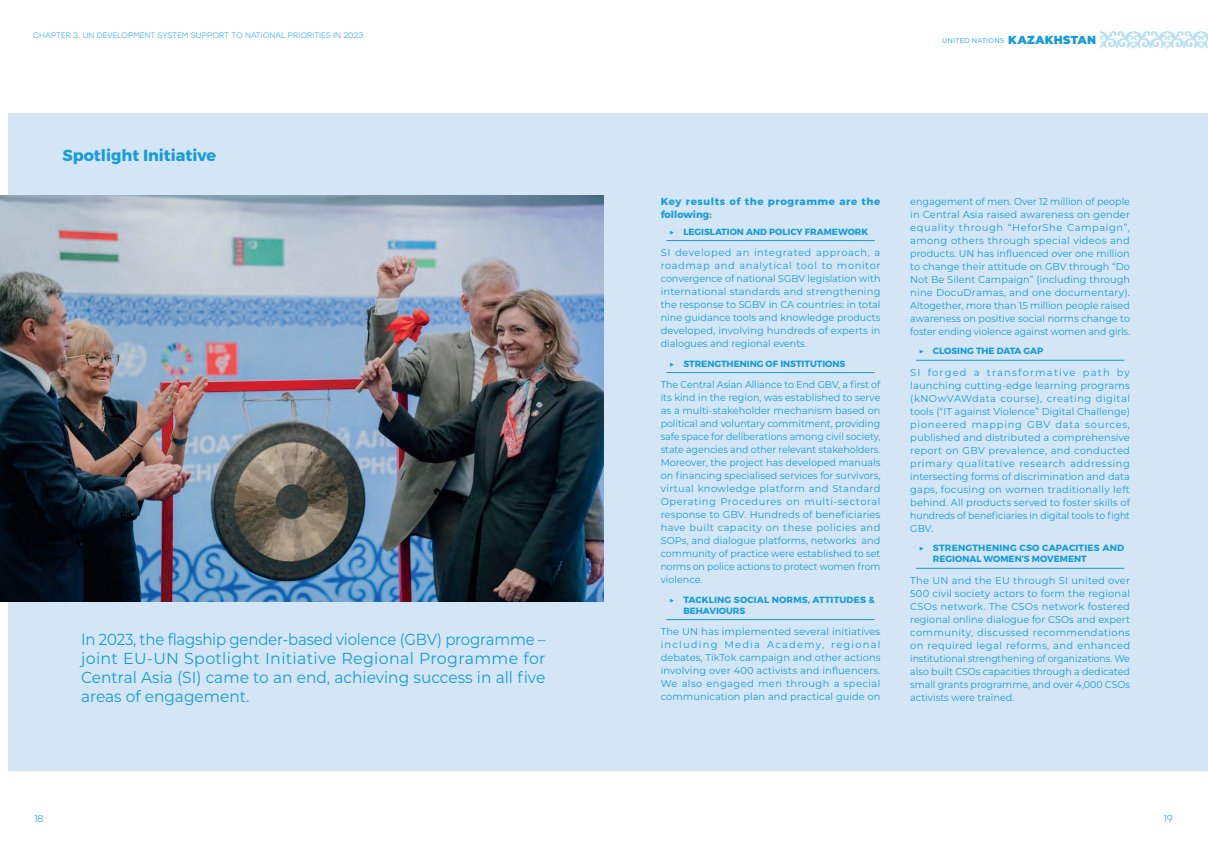
<style>
.page{position:relative;width:1208px;height:859px;background:#fff}
.page>*{position:absolute;margin:0;border:0;box-sizing:border-box;transform-origin:0 0}
.t1{font:16px/19.2px "Montserrat";color:#169cd8;text-align:justify;scale:.93 1}
.t2{font:700 16px "Montserrat";color:#169cd8}
.t3{font:10px/13px "Montserrat";letter-spacing:-.005em;color:#169cd8;text-align:justify}
.t4{font:10px/13px "Montserrat";letter-spacing:-.005em;color:#169cd8;text-align:justify;scale:.95 1}
.t5{font:10px/13px "Montserrat";letter-spacing:-.005em;color:#169cd8;text-align:justify;scale:.96 1}
.t6{font:700 10px/13px "Montserrat";letter-spacing:.05em;color:#169cd8}
.t7{font:300 10px "Stolzl";color:#169cd8}
.t8{font:700 9px/11px "Montserrat";color:#169cd8}
.t9{font:700 9px/11px "Montserrat";letter-spacing:.02em;color:#169cd8}
.t10{font:300 8px "Stolzl";color:#169cd8}
.t11{font:7px "Montserrat";letter-spacing:.035em;color:#169cd8;scale:.96 1}
.s1{font-weight:900;font-size:11.7px}
.s2{font-weight:400}
</style>
<div class="page">
<div style="left:9px;top:113px;width:1199px;height:658px;background:#d4e6f6"></div>
<hr style="left:666px;top:240px;width:208px;height:1px;background:#169cd8">
<hr style="left:666px;top:372px;width:208px;height:1px;background:#169cd8">
<hr style="left:666px;top:619px;width:208px;height:1px;background:#169cd8">
<img style="left:0;top:195px;width:604px;height:406px">
<hr style="left:916px;top:360px;width:208px;height:1px;background:#169cd8">
<hr style="left:916px;top:568px;width:208px;height:1px;background:#169cd8">
<svg style="left:1099px;top:31px;width:109px;height:18px"></svg>
<p class="t10" style="left:33px;top:30px;width:332px">CHAPTER 3. UN DEVELOPMENT SYSTEM SUPPORT TO NATIONAL PRIORITIES IN 2023</p>
<h1 class="t2" style="left:62px;top:146px;width:155px">Spotlight Initiative</h1>
<h1 class="t1" style="left:81px;top:629px;width:501px">In 2023, the flagship gender-based violence (GBV) programme – joint EU-UN Spotlight Initiative Regional Programme for Central Asia (SI) came to an end, achieving success in all five areas of engagement.</h1>
<p class="t7" style="left:34px;top:811px;width:11px">18</p>
<p class="t11" style="left:942px;top:36px;width:162px">UNITED NATIONS <span class="s1">KAZAKHSTAN</span></p>
<p class="t6" style="left:660px;top:195px;width:221px">Key results of the programme are the following:</p>
<p class="t8" style="left:669px;top:226px;width:200px"><span class="s2">▶</span> LEGISLATION AND POLICY FRAMEWORK</p>
<p class="t3" style="left:660px;top:246px;width:221px">SI developed an integrated approach, a roadmap and analytical tool to monitor convergence of national SGBV legislation with international standards and strengthening the response to SGBV in CA countries: in total nine guidance tools and knowledge products developed, involving hundreds of experts in dialogues and regional events.</p>
<p class="t8" style="left:669px;top:358px;width:178px"><span class="s2">▶</span> STRENGTHENING OF INSTITUTIONS</p>
<p class="t4" style="left:660px;top:378px;width:233px">The Central Asian Alliance to End GBV, a first of its kind in the region, was established to serve as a multi-stakeholder mechanism based on political and voluntary commitment, providing safe space for deliberations among civil society, state agencies and other relevant stakeholders.<br>Moreover, the project has developed manuals on financing specialised services for survivors, virtual knowledge platform and Standard Operating Procedures on multi-sectoral response to GBV. Hundreds of beneficiaries have built capacity on these policies and SOPs, and dialogue platforms, networks and community of practice were established to set norms on police actions to protect women from violence.</p>
<p class="t8" style="left:683px;top:594px;width:193px;text-indent:-14px"><span class="s2">▶</span> TACKLING SOCIAL NORMS, ATTITUDES &amp;<br>BEHAVIOURS</p>
<p class="t3" style="left:660px;top:625px;width:221px">The UN has implemented several initiatives including Media Academy, regional debates, TikTok campaign and other actions involving over 400 activists and influencers.<br>We also engaged men through a special communication plan and practical guide on</p>
<p class="t5" style="left:910px;top:194px;width:230px">engagement of men. Over 12 million of people in Central Asia raised awareness on gender equality through “HeforShe Campaign”, among others through special videos and products. UN has influenced over one million to change their attitude on GBV through “Do Not Be Silent Campaign” (including through nine DocuDramas, and one documentary).<br>Altogether, more than 15 million people raised awareness on positive social norms change to foster ending violence against women and girls.</p>
<p class="t8" style="left:918px;top:346px;width:126px"><span class="s2">▶</span> CLOSING THE DATA GAP</p>
<p class="t3" style="left:910px;top:365px;width:221px">SI forged a transformative path by launching cutting-edge learning programs (kNOwVAWdata course), creating digital tools (“IT against Violence” Digital Challenge) pioneered mapping GBV data sources, published and distributed a comprehensive report on GBV prevalence, and conducted primary qualitative research addressing intersecting forms of discrimination and data gaps, focusing on women traditionally left behind. All products served to foster skills of hundreds of beneficiaries in digital tools to fight GBV.</p>
<p class="t9" style="left:933px;top:543px;width:193px;text-indent:-14px"><span class="s2">▶</span> STRENGTHENING CSO CAPACITIES AND<br>REGIONAL WOMEN’S MOVEMENT</p>
<p class="t3" style="left:910px;top:573px;width:221px">The UN and the EU through SI united over 500 civil society actors to form the regional CSOs network. The CSOs network fostered regional online dialogue for CSOs and expert community, discussed recommendations on required legal reforms, and enhanced institutional strengthening of organizations. We also built CSOs capacities through a dedicated small grants programme, and over 4,000 CSOs activists were trained.</p>
<p class="t7" style="left:1163px;top:811px;width:11px">19</p>
</div>
